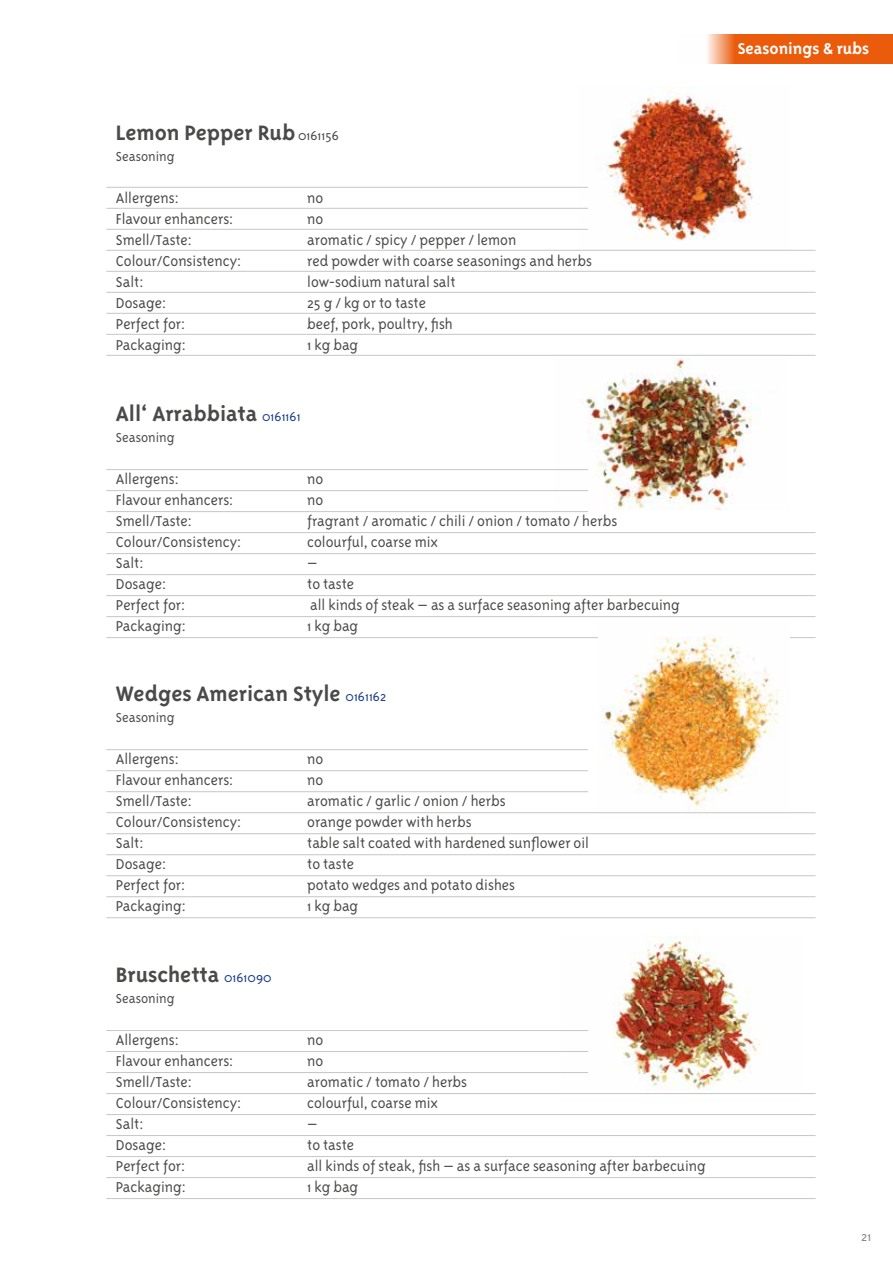
<style>
.page{position:relative;width:893px;height:1263px;background:#fff}
.page>*{position:absolute;margin:0;border:0;box-sizing:border-box;transform-origin:0 0}
.t1{font:700 24px "Triplex Sans OT";color:#4a4a49}
.t2{font:700 18px "Triplex Sans OT";color:#fff}
.t3{font:300 16.5px "Triplex Sans OT";color:#4a4a49}
.t4{font:300 15px "Triplex Sans OT";color:#4a4a49}
.t5{font:300 15px "Triplex Sans OT";color:#878787}
.s1{font-weight:300;font-size:15px}
.s2{font-weight:300;font-size:15px;color:#1c3f8b}
</style>
<div class="page">
<img style="left:586px;top:359px;width:174px;height:150px">
<hr style="left:106px;top:469px;width:482px;height:1px;background:#c6c6c6">
<hr style="left:106px;top:490px;width:482px;height:1px;background:#c6c6c6">
<hr style="left:106px;top:511px;width:482px;height:1px;background:#c6c6c6">
<hr style="left:106px;top:532px;width:710px;height:1px;background:#c6c6c6">
<hr style="left:106px;top:553px;width:710px;height:1px;background:#c6c6c6">
<hr style="left:106px;top:574px;width:710px;height:1px;background:#c6c6c6">
<hr style="left:106px;top:595px;width:710px;height:1px;background:#c6c6c6">
<hr style="left:106px;top:616px;width:710px;height:1px;background:#c6c6c6">
<hr style="left:106px;top:637px;width:710px;height:1px;background:#c6c6c6">
<svg style="left:707px;top:34px;width:186px;height:30px;background:#eb661c"></svg>
<img style="left:599px;top:637px;width:191px;height:177px">
<hr style="left:106px;top:749px;width:482px;height:1px;background:#c6c6c6">
<hr style="left:106px;top:770px;width:482px;height:1px;background:#c6c6c6">
<hr style="left:106px;top:791px;width:482px;height:1px;background:#c6c6c6">
<hr style="left:106px;top:812px;width:710px;height:1px;background:#c6c6c6">
<hr style="left:106px;top:833px;width:710px;height:1px;background:#c6c6c6">
<hr style="left:106px;top:854px;width:710px;height:1px;background:#c6c6c6">
<hr style="left:106px;top:875px;width:710px;height:1px;background:#c6c6c6">
<hr style="left:106px;top:896px;width:710px;height:1px;background:#c6c6c6">
<hr style="left:106px;top:917px;width:710px;height:1px;background:#c6c6c6">
<img style="left:613px;top:936px;width:147px;height:154px">
<hr style="left:106px;top:1030px;width:482px;height:1px;background:#c6c6c6">
<hr style="left:106px;top:1051px;width:482px;height:1px;background:#c6c6c6">
<hr style="left:106px;top:1072px;width:482px;height:1px;background:#c6c6c6">
<hr style="left:106px;top:1093px;width:710px;height:1px;background:#c6c6c6">
<hr style="left:106px;top:1114px;width:710px;height:1px;background:#c6c6c6">
<hr style="left:106px;top:1135px;width:710px;height:1px;background:#c6c6c6">
<hr style="left:106px;top:1156px;width:710px;height:1px;background:#c6c6c6">
<hr style="left:106px;top:1177px;width:710px;height:1px;background:#c6c6c6">
<hr style="left:106px;top:1198px;width:710px;height:1px;background:#c6c6c6">
<img style="left:578px;top:86px;width:211px;height:164px">
<hr style="left:106px;top:187px;width:482px;height:1px;background:#c6c6c6">
<hr style="left:106px;top:208px;width:482px;height:1px;background:#c6c6c6">
<hr style="left:106px;top:229px;width:482px;height:1px;background:#c6c6c6">
<hr style="left:106px;top:250px;width:710px;height:1px;background:#c6c6c6">
<hr style="left:106px;top:271px;width:710px;height:1px;background:#c6c6c6">
<hr style="left:106px;top:292px;width:710px;height:1px;background:#c6c6c6">
<hr style="left:106px;top:313px;width:710px;height:1px;background:#c6c6c6">
<hr style="left:106px;top:334px;width:710px;height:1px;background:#c6c6c6">
<hr style="left:106px;top:355px;width:710px;height:1px;background:#c6c6c6">
<h1 class="t1" style="left:116px;top:120px;width:224px">Lemon Pepper Rub <span class="s1">0161156</span></h1>
<p class="t4" style="left:116px;top:148px;width:60px">Seasoning</p>
<p class="t3" style="left:116px;top:189px;width:64px">Allergens:</p>
<p class="t3" style="left:307px;top:189px;width:18px">no</p>
<p class="t3" style="left:116px;top:210px;width:119px">Flavour enhancers:</p>
<p class="t3" style="left:307px;top:210px;width:18px">no</p>
<p class="t3" style="left:116px;top:231px;width:77px">Smell/Taste:</p>
<p class="t3" style="left:307px;top:231px;width:211px">aromatic / spicy / pepper / lemon</p>
<p class="t3" style="left:116px;top:252px;width:127px">Colour/Consistency:</p>
<p class="t3" style="left:307px;top:252px;width:286px">red powder with coarse seasonings and herbs</p>
<p class="t3" style="left:116px;top:273px;width:29px">Salt:</p>
<p class="t3" style="left:307px;top:273px;width:150px">low-sodium natural salt</p>
<p class="t3" style="left:116px;top:294px;width:52px">Dosage:</p>
<p class="t3" style="left:307px;top:294px;width:120px">25 g / kg or to taste</p>
<p class="t3" style="left:116px;top:315px;width:71px">Perfect for:</p>
<p class="t3" style="left:307px;top:315px;width:147px">beef, pork, poultry, fish</p>
<p class="t3" style="left:116px;top:336px;width:71px">Packaging:</p>
<p class="t3" style="left:307px;top:336px;width:53px">1 kg bag</p>
<h1 class="t1" style="left:116px;top:401px;width:186px">All‘ Arrabbiata <span class="s2">0161161</span></h1>
<p class="t4" style="left:116px;top:430px;width:60px">Seasoning</p>
<p class="t3" style="left:116px;top:471px;width:64px">Allergens:</p>
<p class="t3" style="left:307px;top:471px;width:18px">no</p>
<p class="t3" style="left:116px;top:492px;width:119px">Flavour enhancers:</p>
<p class="t3" style="left:307px;top:492px;width:18px">no</p>
<p class="t3" style="left:116px;top:513px;width:77px">Smell/Taste:</p>
<p class="t3" style="left:307px;top:513px;width:312px">fragrant / aromatic / chili / onion / tomato / herbs</p>
<p class="t3" style="left:116px;top:534px;width:127px">Colour/Consistency:</p>
<p class="t3" style="left:307px;top:534px;width:132px">colourful, coarse mix</p>
<p class="t3" style="left:116px;top:555px;width:29px">Salt:</p>
<p class="t3" style="left:307px;top:555px;width:12px">–</p>
<p class="t3" style="left:116px;top:576px;width:52px">Dosage:</p>
<p class="t3" style="left:307px;top:576px;width:48px">to taste</p>
<p class="t3" style="left:116px;top:597px;width:71px">Perfect for:</p>
<p class="t3" style="left:310px;top:597px;width:371px">all kinds of steak – as a surface seasoning after barbecuing</p>
<p class="t3" style="left:116px;top:618px;width:71px">Packaging:</p>
<p class="t3" style="left:307px;top:618px;width:53px">1 kg bag</p>
<h1 class="t1" style="left:116px;top:681px;width:272px">Wedges American Style <span class="s2">0161162</span></h1>
<p class="t4" style="left:116px;top:710px;width:60px">Seasoning</p>
<p class="t3" style="left:116px;top:750px;width:64px">Allergens:</p>
<p class="t3" style="left:307px;top:750px;width:18px">no</p>
<p class="t3" style="left:116px;top:771px;width:119px">Flavour enhancers:</p>
<p class="t3" style="left:307px;top:771px;width:18px">no</p>
<p class="t3" style="left:116px;top:792px;width:77px">Smell/Taste:</p>
<p class="t3" style="left:307px;top:792px;width:200px">aromatic / garlic / onion / herbs</p>
<p class="t3" style="left:116px;top:813px;width:127px">Colour/Consistency:</p>
<p class="t3" style="left:307px;top:813px;width:166px">orange powder with herbs</p>
<p class="t3" style="left:116px;top:834px;width:29px">Salt:</p>
<p class="t3" style="left:307px;top:834px;width:283px">table salt coated with hardened sunflower oil</p>
<p class="t3" style="left:116px;top:855px;width:52px">Dosage:</p>
<p class="t3" style="left:307px;top:855px;width:48px">to taste</p>
<p class="t3" style="left:116px;top:876px;width:71px">Perfect for:</p>
<p class="t3" style="left:307px;top:876px;width:209px">potato wedges and potato dishes</p>
<p class="t3" style="left:116px;top:897px;width:71px">Packaging:</p>
<p class="t3" style="left:307px;top:897px;width:53px">1 kg bag</p>
<h1 class="t1" style="left:116px;top:962px;width:157px">Bruschetta <span class="s2">0161090</span></h1>
<p class="t4" style="left:116px;top:991px;width:60px">Seasoning</p>
<p class="t3" style="left:116px;top:1031px;width:64px">Allergens:</p>
<p class="t3" style="left:307px;top:1031px;width:18px">no</p>
<p class="t3" style="left:116px;top:1052px;width:119px">Flavour enhancers:</p>
<p class="t3" style="left:307px;top:1052px;width:18px">no</p>
<p class="t3" style="left:116px;top:1073px;width:77px">Smell/Taste:</p>
<p class="t3" style="left:307px;top:1073px;width:162px">aromatic / tomato / herbs</p>
<p class="t3" style="left:116px;top:1094px;width:127px">Colour/Consistency:</p>
<p class="t3" style="left:307px;top:1094px;width:132px">colourful, coarse mix</p>
<p class="t3" style="left:116px;top:1115px;width:29px">Salt:</p>
<p class="t3" style="left:307px;top:1115px;width:12px">–</p>
<p class="t3" style="left:116px;top:1136px;width:52px">Dosage:</p>
<p class="t3" style="left:307px;top:1136px;width:48px">to taste</p>
<p class="t3" style="left:116px;top:1157px;width:71px">Perfect for:</p>
<p class="t3" style="left:307px;top:1157px;width:400px">all kinds of steak, fish – as a surface seasoning after barbecuing</p>
<p class="t3" style="left:116px;top:1178px;width:71px">Packaging:</p>
<p class="t3" style="left:307px;top:1178px;width:53px">1 kg bag</p>
<p class="t2" style="left:738px;top:39px;width:133px">Seasonings &amp; rubs</p>
<p class="t5" style="left:861px;top:1229px;width:12px">21</p>
</div>
